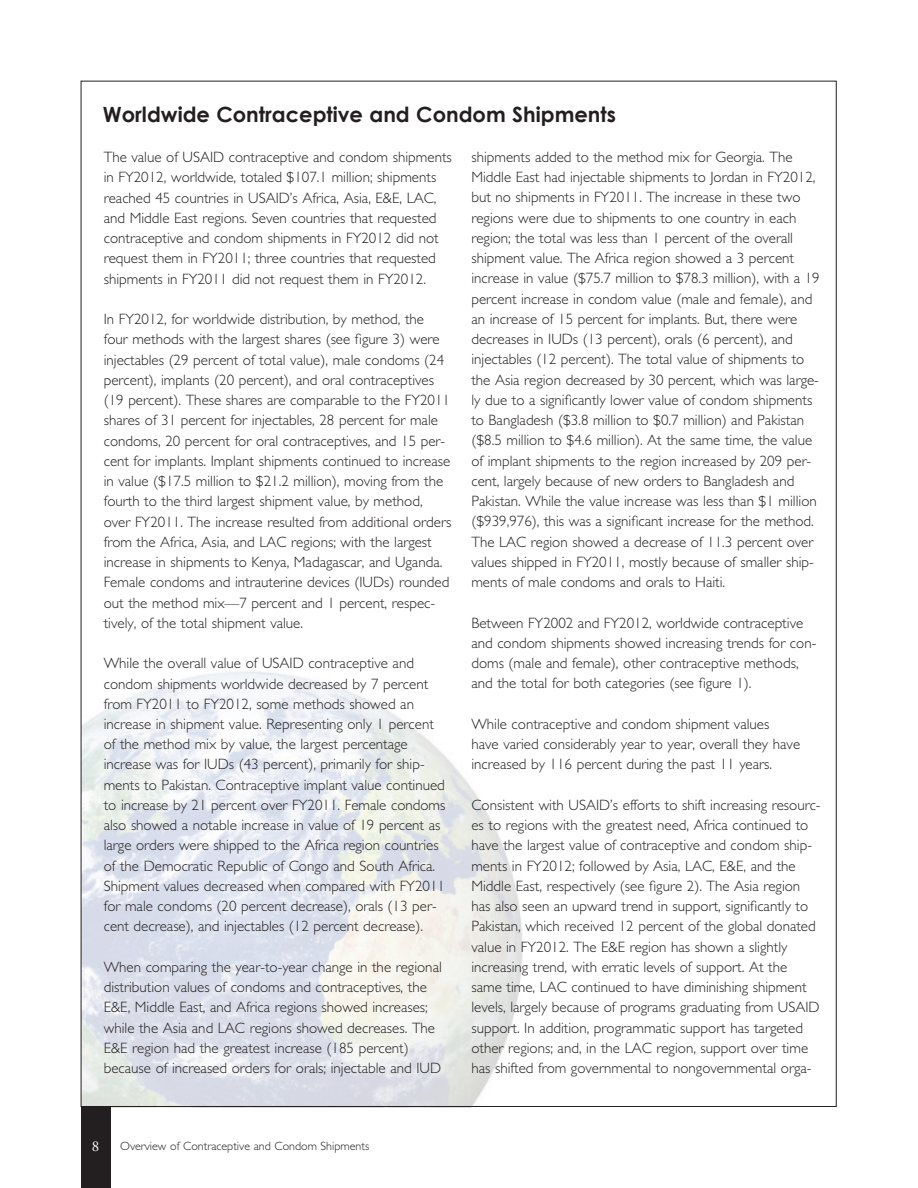
<style>
.page{position:relative;width:918px;height:1188px;background:#fff}
.page>*{position:absolute;margin:0;border:0;box-sizing:border-box;transform-origin:0 0}
.t1{font:700 21px "Century Gothic";color:#231f20}
.t2{font:300 15px/20.2px "Gill Sans Std";color:#231f20}
.t3{font:15px "Adobe Garamond";color:#fff}
.t4{font:300 12px "Gill Sans Std";color:#231f20}
</style>
<div class="page">
<img style="left:83px;top:671px;width:440px;height:434px">
<div style="left:81px;top:1107px;width:29px;height:81px;background:#231f20"></div>
<h1 class="t1" style="left:103px;top:99px;width:515px">Worldwide Contraceptive and Condom Shipments</h1>
<p class="t2" style="left:104px;top:147px;width:350px">The value of USAID contraceptive and condom shipments in FY2012, worldwide, totaled $107.1 million; shipments reached 45 countries in USAID’s Africa, Asia, E&amp;E, LAC, and Middle East regions. Seven countries that requested contraceptive and condom shipments in FY2012 did not request them in FY2011; three countries that requested shipments in FY2011 did not request them in FY2012.</p>
<p class="t2" style="left:104px;top:309px;width:349px">In FY2012, for worldwide distribution, by method, the four methods with the largest shares (see figure 3) were injectables (29 percent of total value), male condoms (24 percent), implants (20 percent), and oral contraceptives (19 percent). These shares are comparable to the FY2011 shares of 31 percent for injectables, 28 percent for male condoms, 20 percent for oral contraceptives, and 15 per&shy;cent for implants. Implant shipments continued to increase in value ($17.5 million to $21.2 million), moving from the fourth to the third largest shipment value, by method, over FY2011. The increase resulted from additional orders from the Africa, Asia, and LAC regions; with the largest increase in shipments to Kenya, Madagascar, and Uganda.<br>Female condoms and intrauterine devices (IUDs) rounded out the method mix—7 percent and 1 percent, respec&shy;tively, of the total shipment value.</p>
<p class="t2" style="left:104px;top:653px;width:343px">While the overall value of USAID contraceptive and condom shipments worldwide decreased by 7 percent from FY2011 to FY2012, some methods showed an increase in shipment value. Representing only 1 percent of the method mix by value, the largest percentage increase was for IUDs (43 percent), primarily for ship&shy;ments to Pakistan. Contraceptive implant value continued to increase by 21 percent over FY2011. Female condoms also showed a notable increase in value of 19 percent as large orders were shipped to the Africa region countries of the Democratic Republic of Congo and South Africa.<br>Shipment values decreased when compared with FY2011 for male condoms (20 percent decrease), orals (13 per&shy;cent decrease), and injectables (12 percent decrease).</p>
<p class="t2" style="left:104px;top:957px;width:340px">When comparing the year-to-year change in the regional distribution values of condoms and contraceptives, the E&amp;E, Middle East, and Africa regions showed increases; while the Asia and LAC regions showed decreases. The E&amp;E region had the greatest increase (185 percent) because of increased orders for orals; injectable and IUD</p>
<p class="t2" style="left:471px;top:147px;width:350px">shipments added to the method mix for Georgia. The Middle East had injectable shipments to Jordan in FY2012, but no shipments in FY2011. The increase in these two regions were due to shipments to one country in each region; the total was less than 1 percent of the overall shipment value. The Africa region showed a 3 percent increase in value ($75.7 million to $78.3 million), with a 19 percent increase in condom value (male and female), and an increase of 15 percent for implants. But, there were decreases in IUDs (13 percent), orals (6 percent), and injectables (12 percent). The total value of shipments to the Asia region decreased by 30 percent, which was large&shy;ly due to a significantly lower value of condom shipments to Bangladesh ($3.8 million to $0.7 million) and Pakistan ($8.5 million to $4.6 million). At the same time, the value of implant shipments to the region increased by 209 per&shy;cent, largely because of new orders to Bangladesh and Pakistan. While the value increase was less than $1 million ($939,976), this was a significant increase for the method.<br>The LAC region showed a decrease of 11.3 percent over values shipped in FY2011, mostly because of smaller ship&shy;ments of male condoms and orals to Haiti.</p>
<p class="t2" style="left:471px;top:613px;width:346px">Between FY2002 and FY2012, worldwide contraceptive and condom shipments showed increasing trends for con&shy;doms (male and female), other contraceptive methods, and the total for both categories (see figure 1).</p>
<p class="t2" style="left:471px;top:714px;width:330px">While contraceptive and condom shipment values have varied considerably year to year, overall they have increased by 116 percent during the past 11 years.</p>
<p class="t2" style="left:471px;top:795px;width:351px">Consistent with USAID’s efforts to shift increasing resourc&shy;es to regions with the greatest need, Africa continued to have the largest value of contraceptive and condom ship&shy;ments in FY2012; followed by Asia, LAC, E&amp;E, and the Middle East, respectively (see figure 2). The Asia region has also seen an upward trend in support, significantly to Pakistan, which received 12 percent of the global donated value in FY2012. The E&amp;E region has shown a slightly increasing trend, with erratic levels of support. At the same time, LAC continued to have diminishing shipment levels, largely because of programs graduating from USAID support. In addition, programmatic support has targeted other regions; and, in the LAC region, support over time has shifted from governmental to nongovernmental orga-</p>
<p class="t3" style="left:92px;top:1138px;width:9px">8</p>
<p class="t4" style="left:120px;top:1139px;width:251px">Overview of Contraceptive and Condom Shipments</p>
</div>
